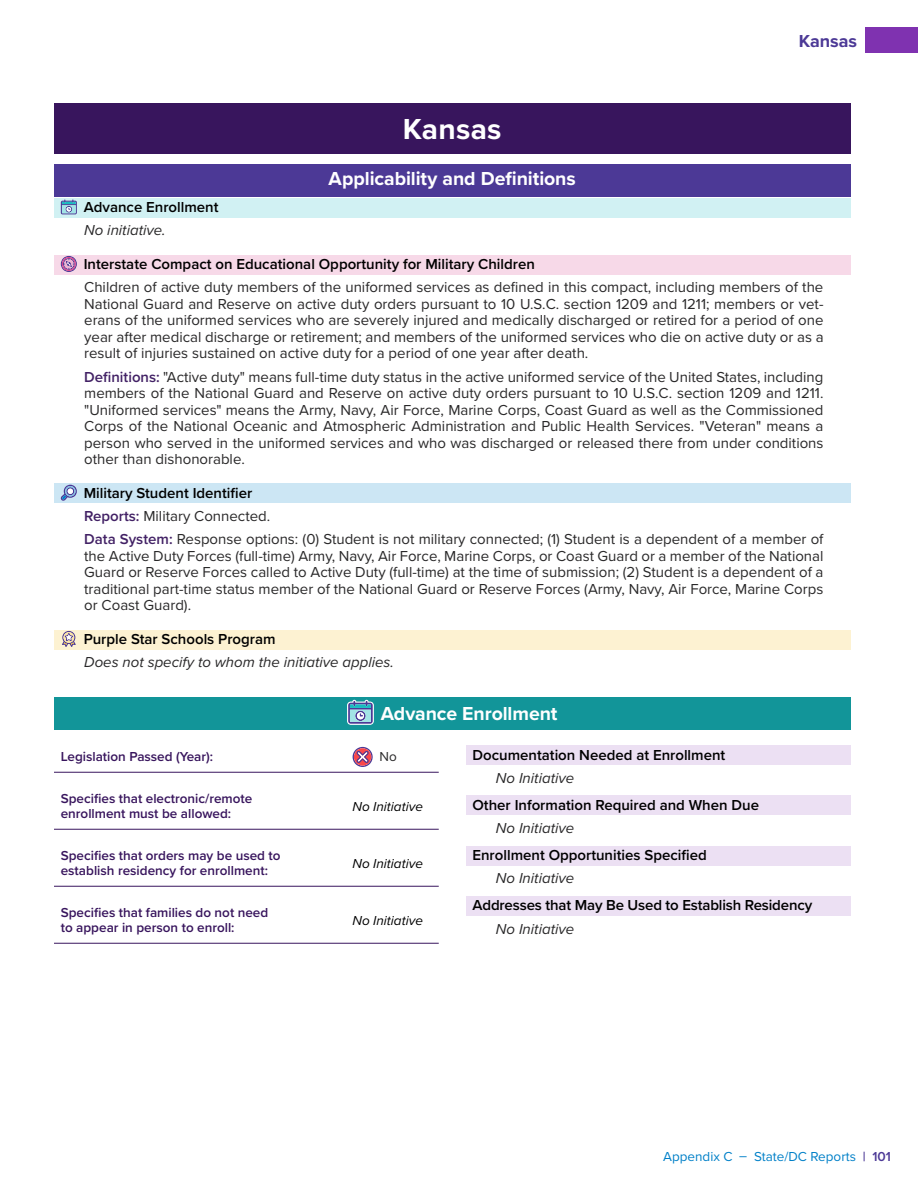
<style>
.page{position:relative;width:918px;height:1188px;background:#fff}
.page>*{position:absolute;margin:0;border:0;box-sizing:border-box;transform-origin:0 0}
.State_Title{font:700 30px "Proxima Nova";letter-spacing:.01em;color:#fff}
.H2_-_Purple_Center{font:700 19.5px "Proxima Nova";letter-spacing:-.005em;color:#fff}
.H2_-_Teal_Center{font:700 19.5px "Proxima Nova";letter-spacing:-.005em;color:#fff}
.t1{font:700 18px "Proxima Nova";color:#4c3996}
.AppC_-_Indented_Para{font:15px/16.5px "Proxima Nova";color:#292829;text-align:justify}
.Topic_-_Purple_Shadi{font:600 15px "Proxima Nova";color:#000}
.AppC_-_Indented_Para-2{font:italic 15px "Proxima Nova";color:#292829}
.Compact_-_Magenta_Sh{font:600 15px "Proxima Nova";color:#000}
.MSI_-_Blue_Shading{font:600 15px "Proxima Nova";color:#000}
.PSSP_-_Yellow_Shadin{font:600 15px "Proxima Nova";color:#000}
.AE_-_Teal_Shading{font:600 15px "Proxima Nova";color:#000}
.Checklist_Paragraph{font:600 13.5px/15px "Proxima Nova";color:#38155d}
.Checklist_Paragraph-2{font:italic 13.5px "Proxima Nova";color:#000}
.t2{font:13.5px "Proxima Nova";color:#0080c8}
.Checklist_Paragraph-3{font:13.5px "Proxima Nova";color:#292829}
.s1{font-weight:600;color:#422165}
.s2{font-weight:600;color:#4c3996}
</style>
<div class="page">
<div style="left:866px;top:27px;width:52px;height:25px;background:#7f32b0"></div>
<div style="left:54px;top:104px;width:796px;height:50px;background:#38155d"></div>
<div style="left:54px;top:164px;width:796px;height:33px;background:#4c3996"></div>
<div style="left:54px;top:198px;width:796px;height:19px;background:#d1f1f3"></div>
<div style="left:54px;top:255px;width:796px;height:19px;background:#f7d9e8"></div>
<div style="left:54px;top:484px;width:796px;height:19px;background:#cce6f4"></div>
<div style="left:54px;top:630px;width:796px;height:19px;background:#fdf2d2"></div>
<div style="left:54px;top:697px;width:796px;height:33px;background:#129599"></div>
<svg style="left:61px;top:200px;width:16px;height:14px"></svg>
<svg style="left:61px;top:256px;width:16px;height:16px"></svg>
<svg style="left:61px;top:485px;width:16px;height:16px"></svg>
<svg style="left:62px;top:631px;width:14px;height:16px"></svg>
<svg style="left:347px;top:700px;width:27px;height:25px"></svg>
<hr style="left:54px;top:772px;width:385px;height:1px;background:#38155d">
<hr style="left:54px;top:829px;width:385px;height:1px;background:#38155d">
<hr style="left:54px;top:886px;width:385px;height:1px;background:#38155d">
<hr style="left:54px;top:943px;width:385px;height:1px;background:#38155d">
<svg style="left:353px;top:747px;width:20px;height:20px"></svg>
<div style="left:466px;top:746px;width:384px;height:19px;background:#ece0f3"></div>
<div style="left:466px;top:796px;width:384px;height:19px;background:#ece0f3"></div>
<div style="left:466px;top:846px;width:384px;height:19px;background:#ece0f3"></div>
<div style="left:466px;top:896px;width:384px;height:20px;background:#ece0f3"></div>
<h1 class="State_Title" style="left:403px;top:107px;width:100px">Kansas</h1>
<h2 class="H2_-_Purple_Center" style="left:329px;top:164px;width:249px">Applicability and Definitions</h2>
<p class="t1" style="left:799px;top:27px;width:60px">Kansas</p>
<p class="AE_-_Teal_Shading" style="left:84px;top:196px;width:136px">Advance Enrollment</p>
<p class="AppC_-_Indented_Para-2" style="left:84px;top:219px;width:83px">No initiative.</p>
<p class="Compact_-_Magenta_Sh" style="left:84px;top:253px;width:453px">Interstate Compact on Educational Opportunity for Military Children</p>
<p class="AppC_-_Indented_Para" style="left:84px;top:278px;width:741px">Children of active duty members of the uniformed services as defined in this compact, including members of the National Guard and Reserve on active duty orders pursuant to 10 U.S.C. section 1209 and 1211; members or vet&shy;erans of the uniformed services who are severely injured and medically discharged or retired for a period of one year after medical discharge or retirement; and members of the uniformed services who die on active duty or as a result of injuries sustained on active duty for a period of one year after death.</p>
<p class="AppC_-_Indented_Para" style="left:84px;top:368px;width:741px"><span class="s1">Definitions:</span> "Active duty" means full-time duty status in the active uniformed service of the United States, including members of the National Guard and Reserve on active duty orders pursuant to 10 U.S.C. section 1209 and 1211. "Uniformed services" means the Army, Navy, Air Force, Marine Corps, Coast Guard as well as the Commissioned Corps of the National Oceanic and Atmospheric Administration and Public Health Services. "Veteran" means a person who served in the uniformed services and who was discharged or released there from under conditions other than dishonorable.</p>
<p class="MSI_-_Blue_Shading" style="left:84px;top:482px;width:170px">Military Student Identifier</p>
<p class="AppC_-_Indented_Para" style="left:84px;top:507px;width:188px"><span class="s1">Reports:</span> Military Connected.</p>
<p class="AppC_-_Indented_Para" style="left:84px;top:530px;width:741px"><span class="s1">Data System:</span> Response options: (0) Student is not military connected; (1) Student is a dependent of a member of the Active Duty Forces (full-time) Army, Navy, Air Force, Marine Corps, or Coast Guard or a member of the National Guard or Reserve Forces called to Active Duty (full-time) at the time of submission; (2) Student is a dependent of a traditional part-time status member of the National Guard or Reserve Forces (Army, Navy, Air Force, Marine Corps or Coast Guard).</p>
<p class="PSSP_-_Yellow_Shadin" style="left:84px;top:628px;width:193px">Purple Star Schools Program</p>
<p class="AppC_-_Indented_Para-2" style="left:84px;top:651px;width:311px">Does not specify to whom the initiative applies.</p>
<h2 class="H2_-_Teal_Center" style="left:381px;top:699px;width:178px">Advance Enrollment</h2>
<p class="Checklist_Paragraph" style="left:61px;top:749px;width:154px">Legislation Passed (Year):</p>
<p class="Checklist_Paragraph-3" style="left:380px;top:747px;width:19px">No</p>
<p class="Checklist_Paragraph" style="left:61px;top:791px;width:193px">Specifies that electronic/remote enrollment must be allowed:</p>
<p class="Checklist_Paragraph-2" style="left:352px;top:796px;width:72px">No Initiative</p>
<p class="Checklist_Paragraph" style="left:61px;top:848px;width:221px">Specifies that orders may be used to establish residency for enrollment:</p>
<p class="Checklist_Paragraph-2" style="left:352px;top:853px;width:72px">No Initiative</p>
<p class="Checklist_Paragraph" style="left:61px;top:905px;width:209px">Specifies that families do not need to appear in person to enroll:</p>
<p class="Checklist_Paragraph-2" style="left:352px;top:910px;width:72px">No Initiative</p>
<p class="Topic_-_Purple_Shadi" style="left:472px;top:743px;width:254px">Documentation Needed at Enrollment</p>
<p class="AppC_-_Indented_Para-2" style="left:496px;top:767px;width:80px">No Initiative</p>
<p class="Topic_-_Purple_Shadi" style="left:472px;top:794px;width:288px">Other Information Required and When Due</p>
<p class="AppC_-_Indented_Para-2" style="left:496px;top:817px;width:80px">No Initiative</p>
<p class="Topic_-_Purple_Shadi" style="left:472px;top:844px;width:236px">Enrollment Opportunities Specified</p>
<p class="AppC_-_Indented_Para-2" style="left:496px;top:867px;width:80px">No Initiative</p>
<p class="Topic_-_Purple_Shadi" style="left:472px;top:894px;width:341px">Addresses that May Be Used to Establish Residency</p>
<p class="AppC_-_Indented_Para-2" style="left:496px;top:917px;width:80px">No Initiative</p>
<p class="t2" style="left:663px;top:1146px;width:229px">Appendix C – State/DC Reports <span class="s2">| 101</span></p>
</div>
